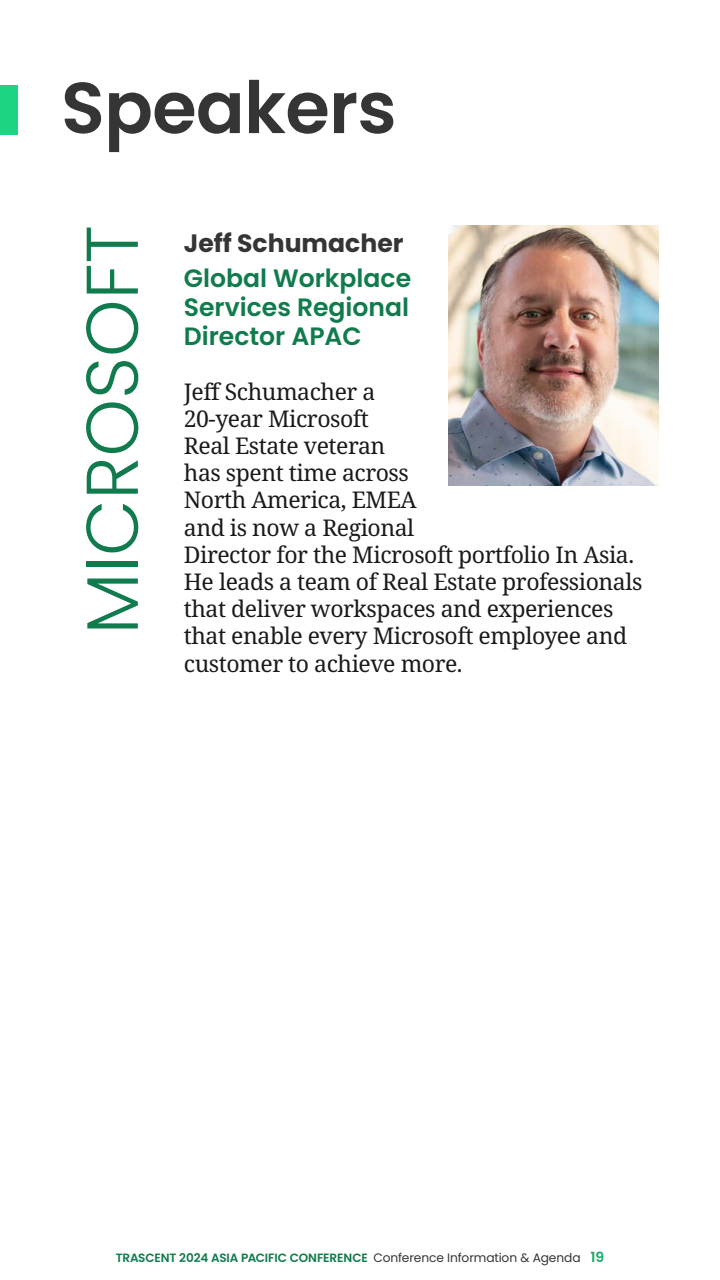
<style>
.page{position:relative;width:720px;height:1280px;background:#fff}
.page>*{position:absolute;margin:0;border:0;box-sizing:border-box;transform-origin:0 0}
.Speaker_company_35pt_Blue__Poppins{font:300 73.2px "Poppins";color:#107b4c}
.Page_headings_60pt__Poppins{font:600 72px "Poppins";letter-spacing:-.01em;color:#353535}
.Speaker_position_12pt_blue__Poppins{font:600 25.1px/29.2px "Poppins";color:#107b4c;text-align:justify}
.Speaker_name_12pt__Poppins{font:700 25.1px "Poppins";color:#353535}
.Speaker_bio_11pt__Noto_Serif{font:23px/27.2px "Noto Serif";letter-spacing:-.02em;color:#1a1a1a}
.t1{font:600 12px "Poppins";letter-spacing:-.015em;color:#107b4c}
.s1{font-weight:400;font-size:12.25px;color:#353535}
.s2{font-size:14px;color:#16ab67}
</style>
<div class="page">
<img style="left:449px;top:226px;width:210px;height:259px">
<div style="left:0;top:85px;width:18px;height:50px;background:#1cd583"></div>
<p class="Page_headings_60pt__Poppins" style="left:61px;top:66px;width:337px">Speakers</p>
<p class="Speaker_company_35pt_Blue__Poppins" style="left:70px;top:634px;width:411px;rotate:-90deg">MICROSOFT</p>
<p class="Speaker_name_12pt__Poppins" style="left:184px;top:228px;width:221px">Jeff Schumacher</p>
<p class="Speaker_position_12pt_blue__Poppins" style="left:184px;top:264px;width:229px">Global Workplace Services Regional Director APAC</p>
<p class="Speaker_bio_11pt__Noto_Serif" style="left:184px;top:379px;width:460px">Jeff Schumacher a<br>20-year Microsoft<br>Real Estate veteran<br>has spent time across<br>North America, EMEA<br>and is now a Regional<br>Director for the Microsoft portfolio In Asia.<br>He leads a team of Real Estate professionals that deliver workspaces and experiences that enable every Microsoft employee and customer to achieve more.</p>
<p class="t1" style="left:116px;top:1251px;width:490px">TRASCENT 2024 ASIA PACIFIC CONFERENCE <span class="s1">Conference Information &amp; Agenda</span> <span class="s2">19</span></p>
</div>
